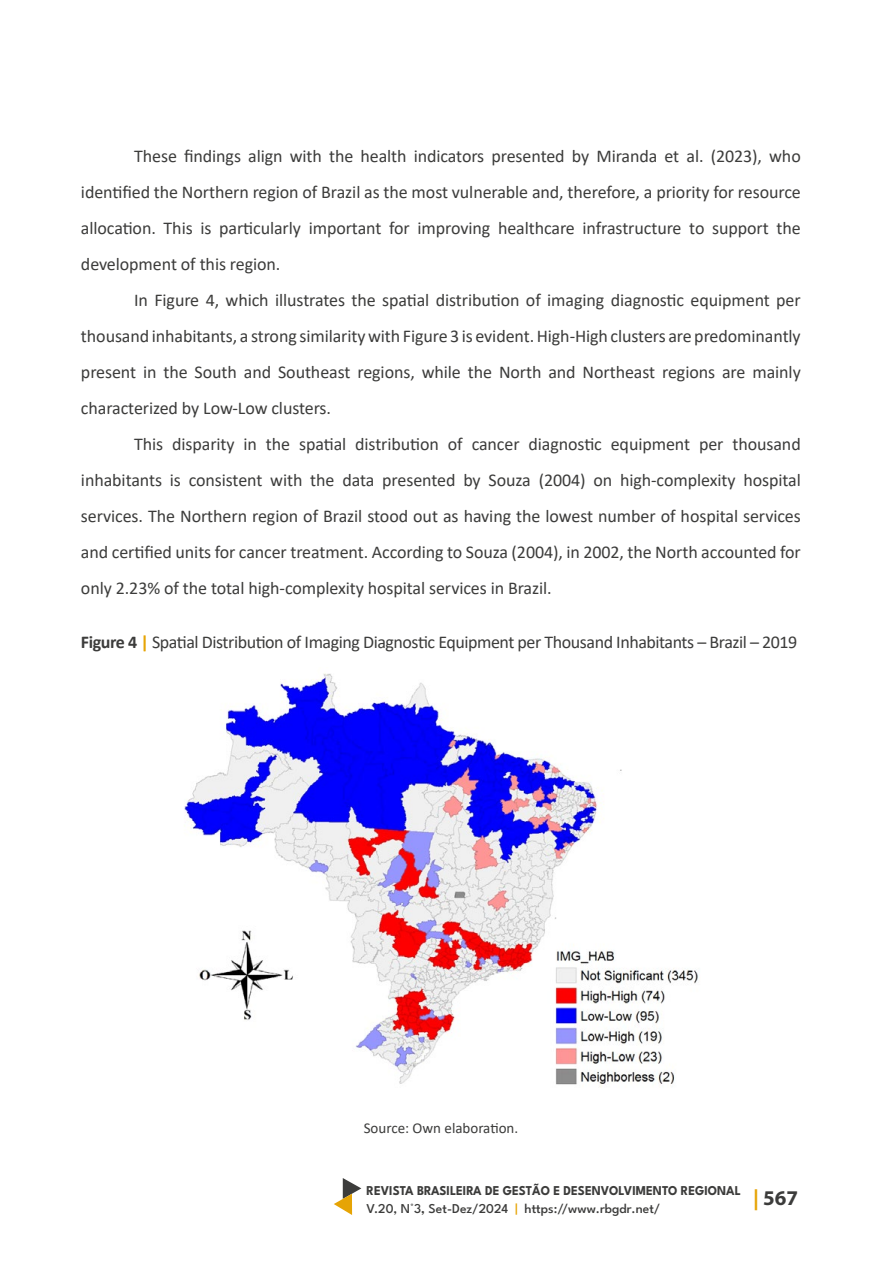
<style>
.page{position:relative;width:891px;height:1262px;background:#fff}
.page>*{position:absolute;margin:0;border:0;box-sizing:border-box;transform-origin:0 0}
.t1{font:700 21px "Myriad Pro";color:#3c3c3b}
.t2{font:18px/36px "Calibri";letter-spacing:-.005em;color:#3c3c3b;text-align:justify}
.t3{font:18px "Calibri";letter-spacing:-.025em;color:#3c3c3b}
.t4{font:15px "Calibri";color:#3c3c3b}
.t5{font:700 13.5px/18px "League Spartan";color:#3c3c3b;scale:.94 1}
.s1{font-weight:700}
.s2{font-weight:700;color:#e6a405}
.s3{font-weight:500}
.s4{font-weight:600}
.s5{font-weight:500;color:#e6a405}
.s6{color:#e6a405}
</style>
<div class="page">
<svg style="left:334px;top:1178px;width:27px;height:37px"></svg>
<img style="left:184px;top:673px;width:515px;height:414px">
<p class="t2" style="left:81px;top:138px;width:721px;text-indent:53px">These findings align with the health indicators presented by Miranda et al. (2023), who identified the Northern region of Brazil as the most vulnerable and, therefore, a priority for resource allocation. This is particularly important for improving healthcare infrastructure to support the development of this region.</p>
<p class="t2" style="left:81px;top:282px;width:721px;text-indent:53px">In Figure 4, which illustrates the spatial distribution of imaging diagnostic equipment per thousand inhabitants, a strong similarity with Figure 3 is evident. High-High clusters are predominantly present in the South and Southeast regions, while the North and Northeast regions are mainly characterized by Low-Low clusters.</p>
<p class="t2" style="left:81px;top:426px;width:721px;text-indent:53px">This disparity in the spatial distribution of cancer diagnostic equipment per thousand inhabitants is consistent with the data presented by Souza (2004) on high-complexity hospital services. The Northern region of Brazil stood out as having the lowest number of hospital services and certified units for cancer treatment. According to Souza (2004), in 2002, the North accounted for only 2.23% of the total high-complexity hospital services in Brazil.</p>
<p class="t3" style="left:81px;top:630px;width:718px"><span class="s1">Figure 4</span> <span class="s2">|</span> Spatial Distribution of Imaging Diagnostic Equipment per Thousand Inhabitants – Brazil – 2019</p>
<p class="t4" style="left:364px;top:1118px;width:156px">Source: Own elaboration.</p>
<p class="t5" style="left:367px;top:1180px;width:400px">REVISTA BRASILEIRA DE GESTÃO E DESENVOLVIMENTO REGIONAL<br><span class="s3">V.20, N°3</span><span class="s4">,</span> <span class="s3">Set-Dez/2024</span> <span class="s5">|</span> <span class="s3">https://www.rbgdr.net/</span></p>
<p class="t1" style="left:753px;top:1184px;width:47px"><span class="s6">|</span> 567</p>
</div>
